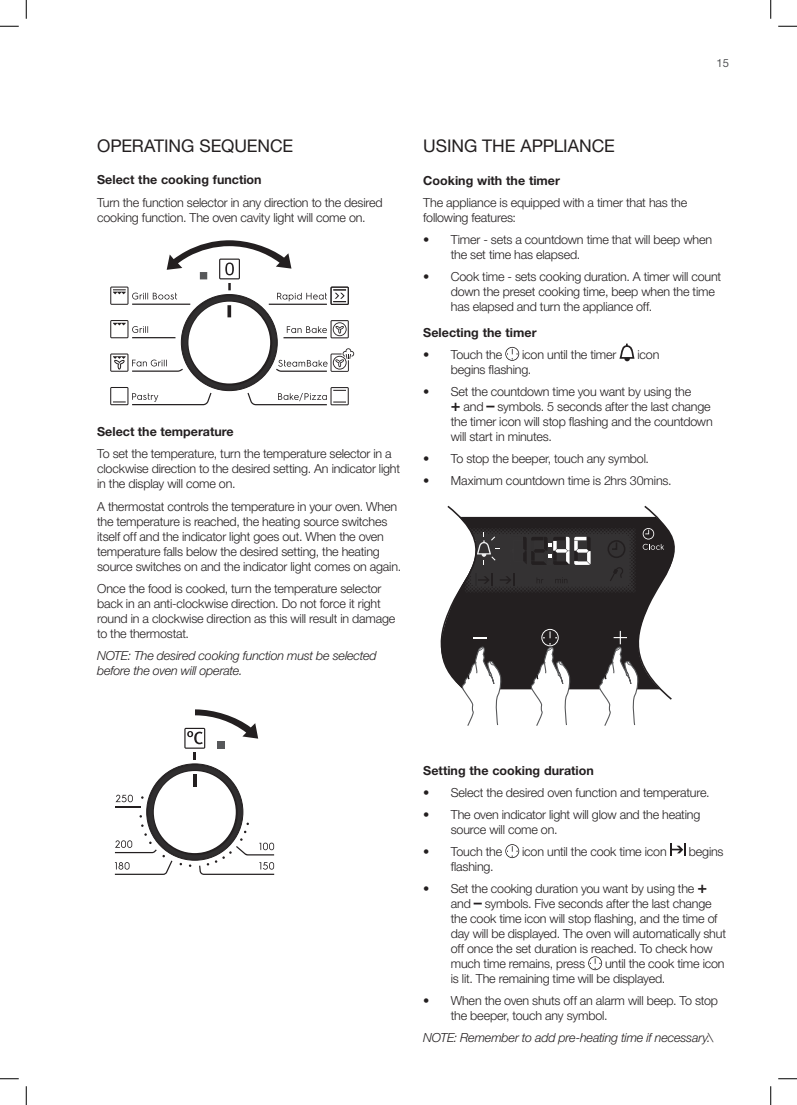
<style>
.page{position:relative;width:797px;height:1105px;background:#fff}
.page>*{position:absolute;margin:0;border:0;box-sizing:border-box;transform-origin:0 0}
.t1{font:17.5px "Helvetica Neue LT Std";letter-spacing:-.005em;color:#231f20}
.t2{font:300 12.5px/15px "Helvetica Neue LT Std";letter-spacing:-.015em;color:#231f20}
.t3{font:italic 300 12.5px/15px "Helvetica Neue LT Std";letter-spacing:-.015em;color:#231f20}
.t4{font:700 12.5px "Helvetica Neue LT Std";color:#231f20}
.t5{font:11.25px "Helvetica Neue LT Std";color:#57585a}
.s1{font-weight:500;font-size:16.25px}
</style>
<div class="page">
<svg style="left:110px;top:240px;width:244px;height:165px"></svg>
<svg style="left:184px;top:709px;width:74px;height:51px"></svg>
<div style="left:217px;top:741px;width:7px;height:8px;background:#57585a"></div>
<div style="left:147px;top:764px;width:96px;height:96px;background:#2f2d2e;border-radius:48px"></div>
<svg style="left:115px;top:771px;width:159px;height:104px"></svg>
<hr style="left:193px;top:774px;width:4px;height:13px;background:#231f20">
<svg style="left:505px;top:347px;width:14px;height:14px"></svg>
<svg style="left:619px;top:344px;width:15px;height:17px"></svg>
<svg style="left:440px;top:505px;width:235px;height:221px"></svg>
<svg style="left:505px;top:844px;width:14px;height:14px"></svg>
<svg style="left:670px;top:843px;width:16px;height:13px"></svg>
<svg style="left:588px;top:956px;width:14px;height:14px"></svg>
<svg style="left:0;top:25px;width:19px;height:2px"></svg>
<svg style="left:778px;top:25px;width:19px;height:2px"></svg>
<svg style="left:0;top:1078px;width:19px;height:1px"></svg>
<svg style="left:778px;top:1078px;width:19px;height:1px"></svg>
<svg style="left:25px;top:0;width:2px;height:19px"></svg>
<svg style="left:25px;top:1086px;width:2px;height:19px"></svg>
<svg style="left:770px;top:0;width:1px;height:19px"></svg>
<svg style="left:770px;top:1086px;width:1px;height:19px"></svg>
<p class="t5" style="left:716px;top:56px;width:14px">15</p>
<h1 class="t1" style="left:97px;top:135px;width:197px">OPERATING SEQUENCE</h1>
<p class="t4" style="left:97px;top:172px;width:166px">Select the cooking function</p>
<p class="t2" style="left:97px;top:194px;width:287px">Turn the function selector in any direction to the desired cooking function. The oven cavity light will come on.</p>
<p class="t4" style="left:97px;top:424px;width:138px">Select the temperature</p>
<p class="t2" style="left:97px;top:446px;width:304px">To set the temperature, turn the temperature selector in a clockwise direction to the desired setting. An indicator light in the display will come on.</p>
<p class="t2" style="left:97px;top:498px;width:305px">A thermostat controls the temperature in your oven. When the temperature is reached, the heating source switches itself off and the indicator light goes out. When the oven temperature falls below the desired setting, the heating source switches on and the indicator light comes on again.</p>
<p class="t2" style="left:97px;top:580px;width:300px">Once the food is cooked, turn the temperature selector back in an anti-clockwise direction. Do not force it right round in a clockwise direction as this will result in damage to the thermostat.</p>
<p class="t3" style="left:97px;top:648px;width:281px">NOTE: The desired cooking function must be selected before the oven will operate.</p>
<h1 class="t1" style="left:423px;top:135px;width:193px">USING THE APPLIANCE</h1>
<p class="t4" style="left:423px;top:173px;width:138px">Cooking with the timer</p>
<p class="t2" style="left:423px;top:195px;width:265px">The appliance is equipped with a timer that has the following features:</p>
<p class="t2" style="left:451px;top:232px;width:263px;text-indent:-28px">• Timer - sets a countdown time that will beep when the set time has elapsed.</p>
<p class="t2" style="left:451px;top:269px;width:272px;text-indent:-28px">• Cook time - sets cooking duration. A timer will count down the preset cooking time, beep when the time has elapsed and turn the appliance off.</p>
<p class="t4" style="left:423px;top:325px;width:115px">Selecting the timer</p>
<p class="t2" style="left:423px;top:347px;width:80px">• Touch the</p>
<p class="t2" style="left:522px;top:347px;width:96px">icon until the timer</p>
<p class="t2" style="left:637px;top:347px;width:23px">icon</p>
<p class="t2" style="left:451px;top:362px;width:82px">begins flashing.</p>
<p class="t2" style="left:451px;top:384px;width:263px;text-indent:-27px">• Set the countdown time you want by using the<br><span class="s1">+</span> and <span class="s1">–</span> symbols. 5 seconds after the last change the timer icon will stop flashing and the countdown will start in minutes.</p>
<p class="t2" style="left:423px;top:451px;width:227px">• To stop the beeper, touch any symbol.</p>
<p class="t2" style="left:423px;top:473px;width:250px">• Maximum countdown time is 2hrs 30mins.</p>
<p class="t4" style="left:423px;top:763px;width:172px">Setting the cooking duration</p>
<p class="t2" style="left:423px;top:785px;width:288px">• Select the desired oven function and temperature.</p>
<p class="t2" style="left:451px;top:807px;width:251px;text-indent:-28px">• The oven indicator light will glow and the heating source will come on.</p>
<p class="t2" style="left:423px;top:844px;width:80px">• Touch the</p>
<p class="t2" style="left:522px;top:844px;width:146px">icon until the cook time icon</p>
<p class="t2" style="left:688px;top:844px;width:36px">begins</p>
<p class="t2" style="left:451px;top:859px;width:44px">flashing.</p>
<p class="t2" style="left:451px;top:881px;width:277px;text-indent:-28px">• Set the cooking duration you want by using the <span class="s1">+ </span>and <span class="s1">–</span> symbols. Five seconds after the last change the cook time icon will stop flashing, and the time of day will be displayed. The oven will automatically shut off once the set duration is reached. To check how much time remains, press</p>
<p class="t2" style="left:451px;top:956px;width:275px;text-indent:154px">until the cook time icon is lit. The remaining time will be displayed.</p>
<p class="t2" style="left:451px;top:993px;width:269px;text-indent:-28px">• When the oven shuts off an alarm will beep. To stop the beeper, touch any symbol.</p>
<p class="t3" style="left:423px;top:1030px;width:291px">NOTE: Remember to add pre-heating time if necessary.\</p>
</div>
